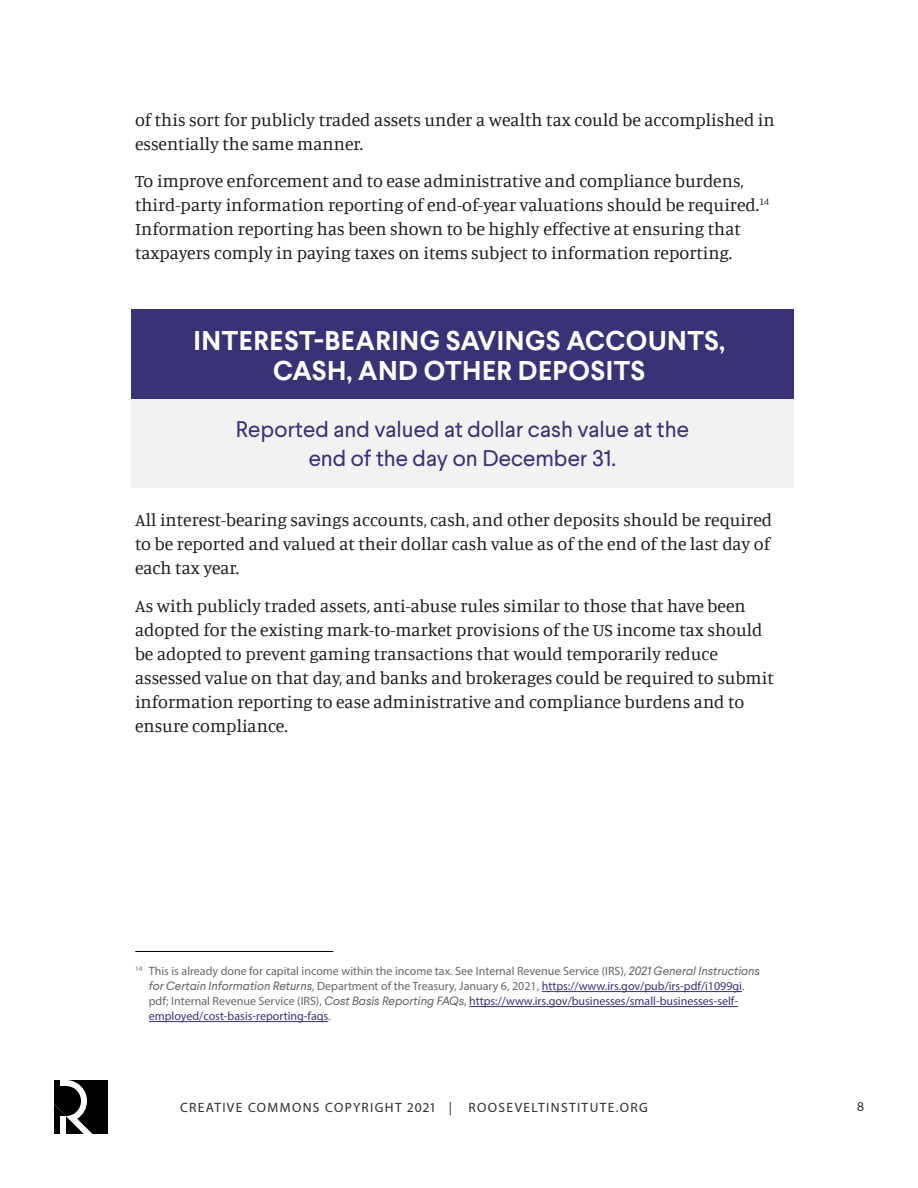
<style>
.page{position:relative;width:918px;height:1188px;background:#fff}
.page>*{position:absolute;margin:0;border:0;box-sizing:border-box;transform-origin:0 0}
.t1{font:700 27px/30px "Larsseit";letter-spacing:.02em;color:#fff;text-align:center}
.t2{font:22.5px/28.5px "Larsseit";color:#3a3277;text-align:center}
.t3{font:18px/24px "Manuale";color:#1d1b1b}
.t4{font:13.5px "Myriad Pro";letter-spacing:.1em;color:#2d2b2d}
.t5{font:12px/15px "Myriad Pro";color:#666}
.s1{font-family:"Larsseit";font-style:italic}
.s2{color:#3a3277}
</style>
<div class="page">
<svg style="left:54px;top:1080px;width:54px;height:54px"></svg>
<hr style="left:542px;top:991px;width:200px;height:1px;background:#3a3277">
<hr style="left:469px;top:1006px;width:269px;height:1px;background:#3a3277">
<hr style="left:149px;top:1021px;width:179px;height:1px;background:#3a3277">
<hr style="left:135px;top:951px;width:198px;height:1px;background:#000">
<div style="left:131px;top:309px;width:663px;height:179px;background:#f2f2f2"></div>
<div style="left:131px;top:309px;width:663px;height:90px;background:#3a3277"></div>
<p class="t3" style="left:135px;top:107px;width:641px">of this sort for publicly traded assets under a wealth tax could be accomplished in essentially the same manner.</p>
<p class="t3" style="left:135px;top:168px;width:636px">To improve enforcement and to ease administrative and compliance burdens, third-party information reporting of end-of-year valuations should be required.<sup>14<br></sup>Information reporting has been shown to be highly effective at ensuring that taxpayers comply in paying taxes on items subject to information reporting.</p>
<h1 class="t1" style="left:194px;top:325px;width:533px">INTEREST-BEARING SAVINGS ACCOUNTS,<br>CASH, AND OTHER DEPOSITS</h1>
<p class="t2" style="left:236px;top:415px;width:454px">Reported and valued at dollar cash value at the end of the day on December 31.</p>
<p class="t3" style="left:135px;top:507px;width:639px;text-align:justify">All interest-bearing savings accounts, cash, and other deposits should be required to be reported and valued at their dollar cash value as of the end of the last day of each tax year.</p>
<p class="t3" style="left:135px;top:593px;width:640px">As with publicly traded assets, anti-abuse rules similar to those that have been adopted for the existing mark-to-market provisions of the US income tax should be adopted to prevent gaming transactions that would temporarily reduce assessed value on that day, and banks and brokerages could be required to submit information reporting to ease administrative and compliance burdens and to ensure compliance.</p>
<p class="t5" style="left:149px;top:964px;width:613px;text-indent:-14px"><sup>14</sup> This is already done for capital income within the income tax. See Internal Revenue Service (IRS), <span class="s1">2021 General Instructions for Certain Information Returns</span>, Department of the Treasury, January 6, 2021, <span class="s2">https://www.irs.gov/pub/irs-pdf/i1099gi</span>. pdf; Internal Revenue Service (IRS), <span class="s1">Cost Basis Reporting FAQs</span>, <span class="s2">https://www.irs.gov/businesses/small-businesses-self&shy;employed/cost-basis-reporting-faqs</span>.</p>
<p class="t4" style="left:180px;top:1099px;width:469px">CREATIVE COMMONS COPYRIGHT 2021 | ROOSEVELTINSTITUTE.ORG</p>
<p class="t4" style="left:857px;top:1098px;width:8px">8</p>
</div>
